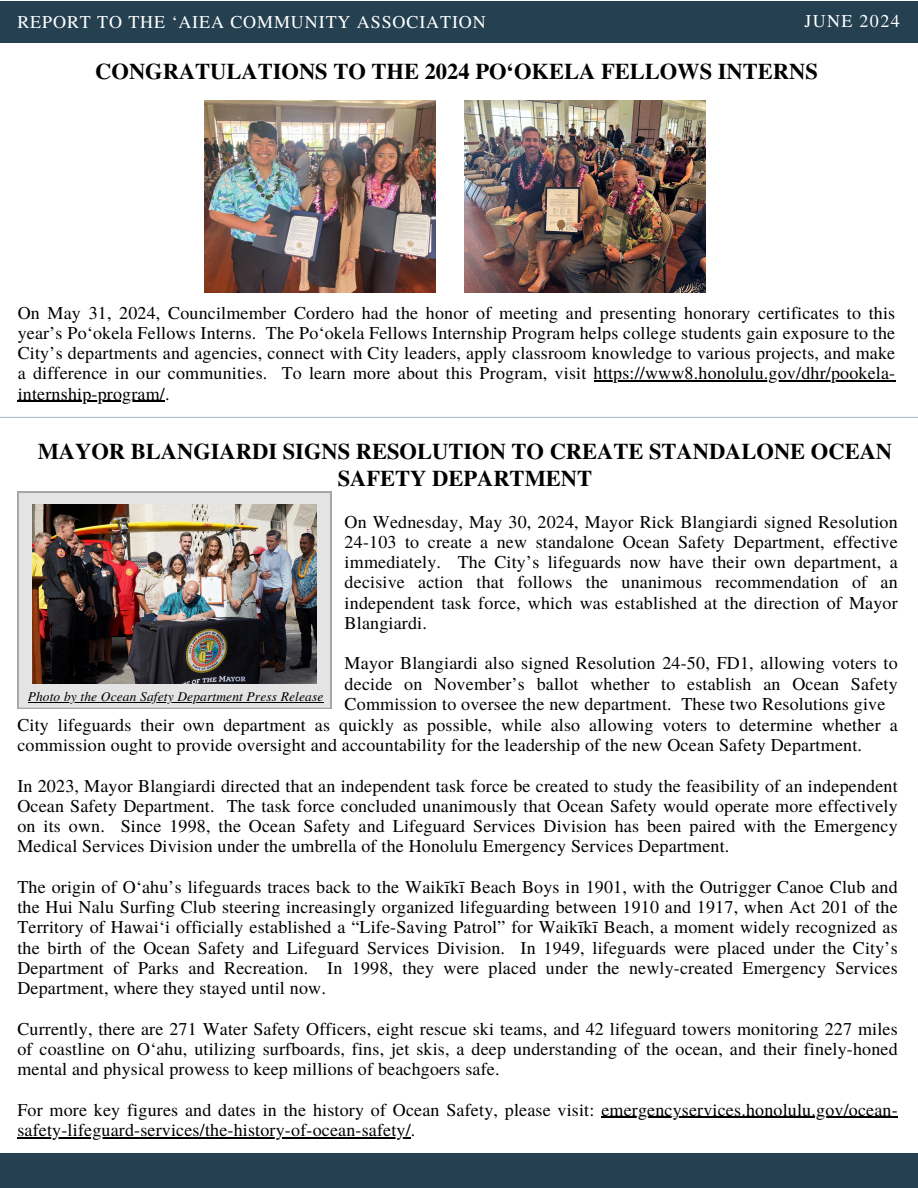
<style>
.page{position:relative;width:918px;height:1188px;background:#fff}
.page>*{position:absolute;margin:0;border:0;box-sizing:border-box;transform-origin:0 0}
.t1{font:700 22.5px/27px "Te X Gyre Termes";color:#000;text-align:center}
.t2{font:18px/20.2px "Te X Gyre Termes";letter-spacing:.01em;color:#000;text-align:justify}
.t3{font:18px "Te X Gyre Termes";letter-spacing:.05em;color:#fff}
.t4{font:18px "Te X Gyre Termes";letter-spacing:.075em;color:#fff}
.t5{font:italic 13.5px "Te X Gyre Termes";letter-spacing:.01em;color:#000}
</style>
<div class="page">
<div style="left:0;top:1153px;width:918px;height:35px;background:#244051"></div>
<div style="left:0;top:1px;width:918px;height:42px;background:#244051"></div>
<svg style="left:18px;top:492px;width:313px;height:217px"></svg>
<img style="left:33px;top:504px;width:283px;height:179px">
<hr style="left:0;top:417px;width:918px;height:1px;background:#b0bec5">
<img style="left:465px;top:100px;width:241px;height:192px">
<img style="left:205px;top:100px;width:231px;height:192px">
<hr style="left:601px;top:1117px;width:297px;height:1px;background:#000">
<hr style="left:17px;top:1137px;width:394px;height:1px;background:#000">
<hr style="left:28px;top:702px;width:296px;height:1px;background:#000">
<hr style="left:594px;top:380px;width:301px;height:2px;background:#000">
<hr style="left:18px;top:401px;width:147px;height:1px;background:#000">
<p class="t3" style="left:17px;top:9px;width:470px">REPORT TO THE ‘AIEA COMMUNITY ASSOCIATION</p>
<p class="t4" style="left:804px;top:8px;width:97px">JUNE 2024</p>
<h3 class="t1" style="left:95px;top:57px;width:724px">CONGRATULATIONS TO THE 2024 PO‘OKELA FELLOWS INTERNS</h3>
<h3 class="t2" style="left:18px;top:301px;width:879px">On May 31, 2024, Councilmember Cordero had the honor of meeting and presenting honorary certificates to this year’s Po‘okela Fellows Interns. The Po‘okela Fellows Internship Program helps college students gain exposure to the City’s departments and agencies, connect with City leaders, apply classroom knowledge to various projects, and make a difference in our communities. To learn more about this Program, visit https://www8.honolulu.gov/dhr/pookela&shy;internship-program/.</h3>
<h3 class="t1" style="left:38px;top:437px;width:856px">MAYOR BLANGIARDI SIGNS RESOLUTION TO CREATE STANDALONE OCEAN<br>SAFETY DEPARTMENT</h3>
<h3 class="t5" style="left:28px;top:687px;width:297px">Photo by the Ocean Safety Department Press Release</h3>
<p class="t2" style="left:345px;top:510px;width:555px">On Wednesday, May 30, 2024, Mayor Rick Blangiardi signed Resolution 24-103 to create a new standalone Ocean Safety Department, effective immediately. The City’s lifeguards now have their own department, a decisive action that follows the unanimous recommendation of an independent task force, which was established at the direction of Mayor Blangiardi.</p>
<p class="t2" style="left:345px;top:652px;width:555px">Mayor Blangiardi also signed Resolution 24-50, FD1, allowing voters to decide on November’s ballot whether to establish an Ocean Safety Commission to oversee the new department. These two Resolutions give</p>
<p class="t2" style="left:17px;top:714px;width:882px">City lifeguards their own department as quickly as possible, while also allowing voters to determine whether a commission ought to provide oversight and accountability for the leadership of the new Ocean Safety Department.</p>
<h3 class="t2" style="left:17px;top:775px;width:882px">In 2023, Mayor Blangiardi directed that an independent task force be created to study the feasibility of an independent Ocean Safety Department. The task force concluded unanimously that Ocean Safety would operate more effectively on its own. Since 1998, the Ocean Safety and Lifeguard Services Division has been paired with the Emergency Medical Services Division under the umbrella of the Honolulu Emergency Services Department.</h3>
<h1 class="t2" style="left:17px;top:876px;width:882px">The origin of O‘ahu’s lifeguards traces back to the Waikīkī Beach Boys in 1901, with the Outrigger Canoe Club and the Hui Nalu Surfing Club steering increasingly organized lifeguarding between 1910 and 1917, when Act 201 of the Territory of Hawai‘i officially established a “Life-Saving Patrol” for Waikīkī Beach, a moment widely recognized as the birth of the Ocean Safety and Lifeguard Services Division. In 1949, lifeguards were placed under the City’s Department of Parks and Recreation. In 1998, they were placed under the newly-created Emergency Services Department, where they stayed until now.</h1>
<p class="t2" style="left:17px;top:1018px;width:882px">Currently, there are 271 Water Safety Officers, eight rescue ski teams, and 42 lifeguard towers monitoring 227 miles of coastline on O‘ahu, utilizing surfboards, fins, jet skis, a deep understanding of the ocean, and their finely-honed mental and physical prowess to keep millions of beachgoers safe.</p>
<p class="t2" style="left:17px;top:1099px;width:882px">For more key figures and dates in the history of Ocean Safety, please visit: emergencyservices.honolulu.gov/ocean-</p>
<h3 class="t2" style="left:17px;top:1119px;width:400px">safety-lifeguard-services/the-history-of-ocean-safety/.</h3>
</div>
